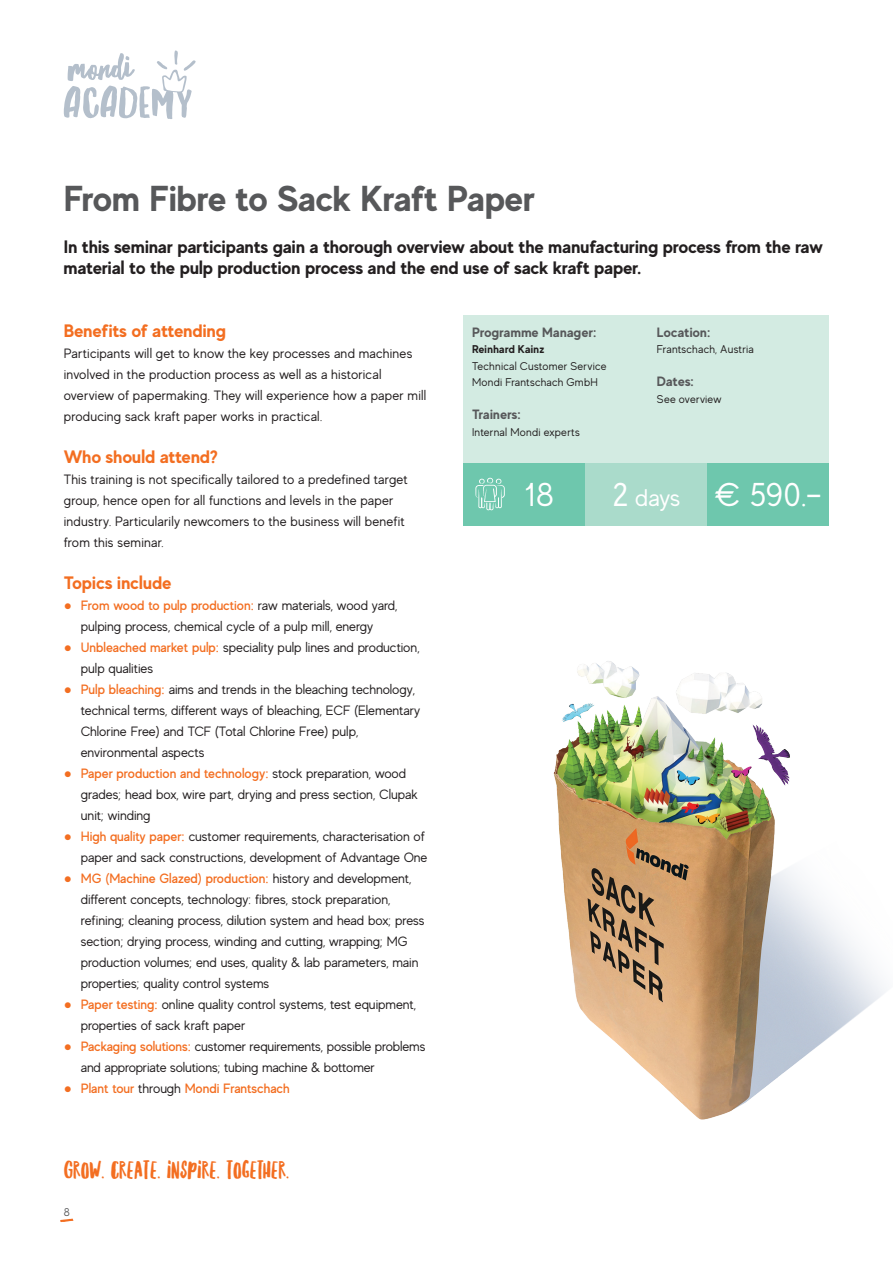
<style>
.page{position:relative;width:893px;height:1263px;background:#fff}
.page>*{position:absolute;margin:0;border:0;box-sizing:border-box;transform-origin:0 0}
.t1{font:700 36px "MADE Evolve Sans";letter-spacing:-.005em;color:#57585a}
.t2{font:33px "MADE Evolve Sans";color:#fff}
.t3{font:25.5px "Northern Soul Caps";color:#f36e21}
.t4{font:700 18px/21px "MADE Evolve Sans";color:#231f20}
.t5{font:700 18px "MADE Evolve Sans";letter-spacing:.005em;color:#f36e21}
.t6{font:13.5px/21px "MADE Evolve Sans";color:#231f20}
.t7{font:700 13.5px "MADE Evolve Sans";letter-spacing:.015em;color:#57585a}
.t8{font:500 13.5px "MADE Evolve Sans";letter-spacing:-.005em;color:#f36e21}
.t9{font:11.25px/16.5px "MADE Evolve Sans";letter-spacing:.02em;color:#231f20}
.t10{font:700 11.25px "MADE Evolve Sans";letter-spacing:.015em;color:#231f20}
.t11{font:11.25px "MADE Evolve Sans";color:#57585a}
.s1{font-family:"Arial";color:#f36e21}
.s2{font-weight:500;color:#f36e21}
.s3{font-family:"Arial";font-weight:400}
.s4{font-weight:400;color:#231f20}
.s5{font-size:24px}
</style>
<div class="page">
<svg style="left:60px;top:1218px;width:13px;height:4px"></svg>
<svg style="left:64px;top:50px;width:132px;height:69px"></svg>
<div style="left:463px;top:316px;width:366px;height:147px;background:#d3ebe2"></div>
<div style="left:707px;top:463px;width:122px;height:63px;background:#6ec7ad"></div>
<div style="left:585px;top:463px;width:122px;height:63px;background:#aadbcb"></div>
<div style="left:463px;top:463px;width:122px;height:63px;background:#6ec7ad"></div>
<svg style="left:475px;top:478px;width:30px;height:32px"></svg>
<img style="left:553px;top:661px;width:333px;height:459px">
<h1 class="t1" style="left:64px;top:175px;width:473px">From Fibre to Sack Kraft Paper</h1>
<h3 class="t4" style="left:64px;top:235px;width:761px">In this seminar participants gain a thorough overview about the manufacturing process from the raw material to the pulp production process and the end use of sack kraft paper.</h3>
<h3 class="t5" style="left:64px;top:319px;width:164px">Benefits of attending</h3>
<p class="t6" style="left:64px;top:342px;width:364px">Participants will get to know the key processes and machines involved in the production process as well as a historical overview of papermaking. They will experience how a paper mill producing sack kraft paper works in practical.</p>
<h3 class="t5" style="left:64px;top:445px;width:156px">Who should attend?</h3>
<p class="t6" style="left:64px;top:468px;width:346px">This training is not specifically tailored to a predefined target group, hence open for all functions and levels in the paper industry. Particularily newcomers to the business will benefit from this seminar.</p>
<h3 class="t5" style="left:64px;top:571px;width:109px">Topics include</h3>
<p class="t6" style="left:64px;top:594px;width:335px;text-align:center"><span class="s1">●</span> <span class="s2">From wood to pulp production:</span> raw materials, wood yard, pulping process, chemical cycle of a pulp mill, energy</p>
<p class="t6" style="left:81px;top:636px;width:340px;text-indent:-17px"><span class="s1">●</span> <span class="s2">Unbleached market pulp:</span> speciality pulp lines and production, pulp qualities</p>
<p class="t6" style="left:81px;top:678px;width:341px;text-indent:-17px"><span class="s1">●</span> <span class="s2">Pulp bleaching:</span> aims and trends in the bleaching technology, technical terms, different ways of bleaching, ECF (Elementary Chlorine Free) and TCF (Total Chlorine Free) pulp, environmental aspects</p>
<p class="t6" style="left:81px;top:762px;width:338px;text-indent:-17px"><span class="s1">●</span> <span class="s2">Paper production and technology:</span> stock preparation, wood grades; head box, wire part, drying and press section, Clupak unit; winding</p>
<p class="t6" style="left:64px;top:825px;width:365px;text-align:right"><span class="s1">●</span> <span class="s2">High quality paper:</span> customer requirements, characterisation of paper and sack constructions, development of Advantage One</p>
<p class="t6" style="left:81px;top:867px;width:345px;text-indent:-17px"><span class="s1">●</span> <span class="s2">MG (Machine Glazed) production:</span> history and development, different concepts, technology: fibres, stock preparation, refining; cleaning process, dilution system and head box; press section; drying process, winding and cutting, wrapping; MG production volumes; end uses, quality &amp; lab parameters, main properties; quality control systems</p>
<p class="t6" style="left:81px;top:993px;width:337px;text-indent:-17px"><span class="s1">●</span> <span class="s2">Paper testing:</span> online quality control systems, test equipment, properties of sack kraft paper</p>
<p class="t6" style="left:81px;top:1035px;width:346px;text-indent:-17px"><span class="s1">●</span> <span class="s2">Packaging solutions:</span> customer requirements, possible problems and appropriate solutions; tubing machine &amp; bottomer</p>
<p class="t8" style="left:64px;top:1080px;width:227px"><span class="s3">●</span> Plant tour <span class="s4">through</span> Mondi Frantschach</p>
<h3 class="t3" style="left:64px;top:1155px;width:227px">GROW. CREATE. INSPIRE. TOGETHER.</h3>
<p class="t11" style="left:64px;top:1205px;width:8px">8</p>
<p class="t7" style="left:472px;top:323px;width:126px">Programme Manager:</p>
<p class="t10" style="left:472px;top:342px;width:74px">Reinhard Kainz</p>
<p class="t9" style="left:472px;top:357px;width:136px">Technical Customer Service<br>Mondi Frantschach GmbH</p>
<p class="t7" style="left:472px;top:406px;width:51px">Trainers:</p>
<p class="t9" style="left:472px;top:423px;width:109px">Internal Mondi experts</p>
<p class="t7" style="left:657px;top:323px;width:55px">Location:</p>
<p class="t9" style="left:657px;top:341px;width:98px">Frantschach, Austria</p>
<p class="t7" style="left:657px;top:373px;width:39px">Dates:</p>
<p class="t9" style="left:657px;top:390px;width:66px">See overview</p>
<h2 class="t2" style="left:525px;top:474px;width:30px">18</h2>
<h2 class="t2" style="left:612px;top:474px;width:212px">2 <span class="s5">days</span> € 590.–</h2>
</div>
